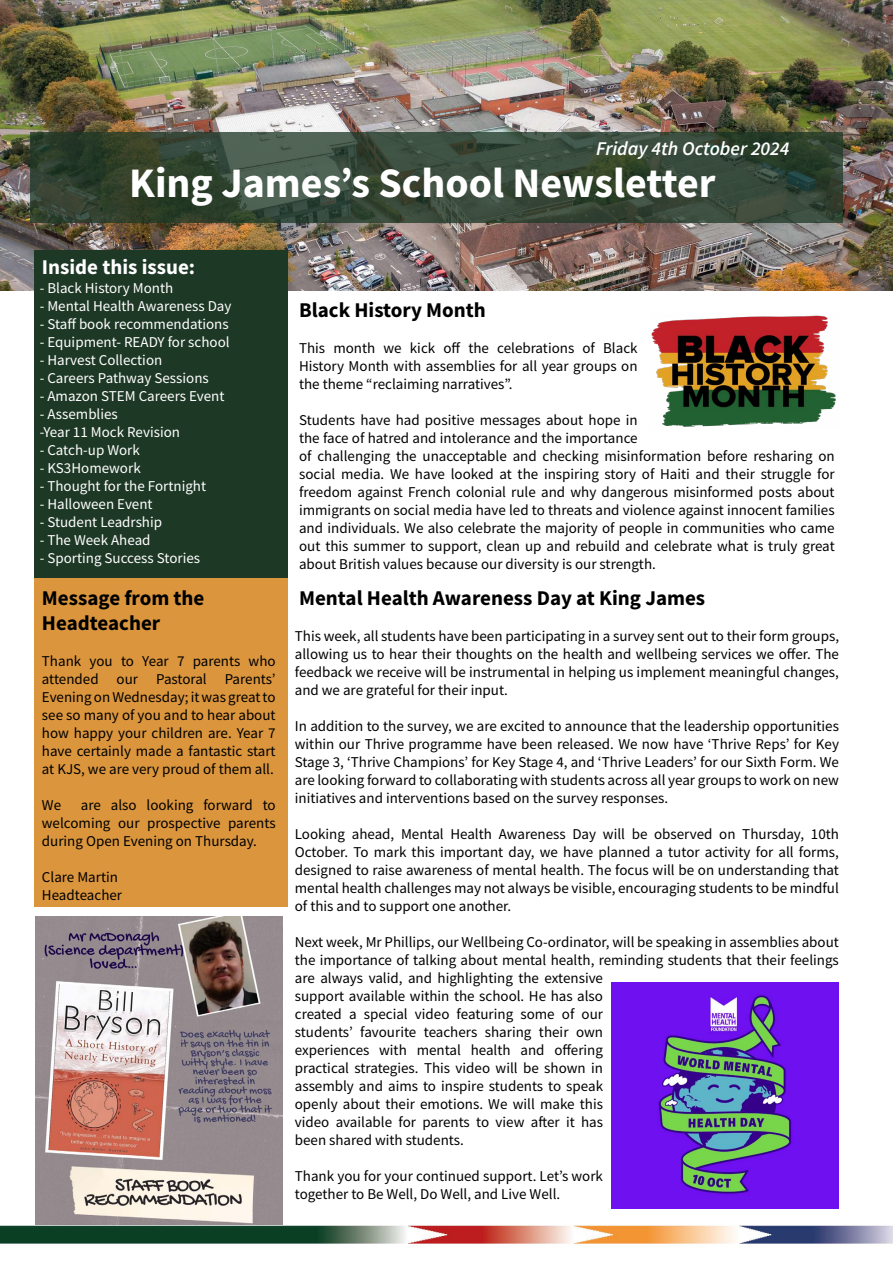
<style>
.page{position:relative;width:893px;height:1263px;background:#fff}
.page>*{position:absolute;margin:0;border:0;box-sizing:border-box;transform-origin:0 0}
.t1{font:700 42px "Source Sans Pro";color:#fff}
.t2{font:700 21px/25.2px "Source Sans Pro";color:#000}
.t3{font:700 21px "Source Sans Pro";color:#fff}
.t4{font:italic 600 19.5px "Source Sans Pro";color:#fff}
.t5{font:15px/18px "Source Sans Pro";color:#000;text-align:justify}
.t6{font:15px/18px "Source Sans Pro";color:#fff}
</style>
<div class="page">
<img style="left:0;top:1225px;width:893px;height:19px">
<img style="left:0;top:0;width:893px;height:290px">
<svg style="left:30px;top:132px;width:812px;height:91px"></svg>
<div style="left:34px;top:250px;width:254px;height:328px;background:#1e3826"></div>
<div style="left:34px;top:578px;width:254px;height:328px;background:#da953d"></div>
<img style="left:651px;top:315px;width:185px;height:112px">
<img style="left:612px;top:982px;width:227px;height:227px">
<img style="left:35px;top:916px;width:247px;height:309px">
<h3 class="t4" style="left:596px;top:136px;width:195px">Friday 4th October 2024</h3>
<h1 class="t1" style="left:129px;top:154px;width:588px">King James’s School Newsletter</h1>
<h2 class="t3" style="left:42px;top:253px;width:155px">Inside this issue:</h2>
<p class="t6" style="left:40px;top:279px;width:135px">- Black History Month</p>
<p class="t6" style="left:40px;top:297px;width:193px">- Mental Health Awareness Day</p>
<p class="t6" style="left:40px;top:315px;width:190px">- Staff book recommendations</p>
<p class="t6" style="left:40px;top:333px;width:191px">- Equipment- READY for school</p>
<p class="t6" style="left:40px;top:351px;width:124px">- Harvest Collection</p>
<p class="t6" style="left:40px;top:369px;width:171px">- Careers Pathway Sessions</p>
<p class="t6" style="left:40px;top:387px;width:186px">- Amazon STEM Careers Event</p>
<p class="t6" style="left:40px;top:405px;width:142px">- Assemblies<br>-Year 11 Mock Revision</p>
<p class="t6" style="left:40px;top:441px;width:102px">- Catch-up Work</p>
<p class="t6" style="left:40px;top:459px;width:103px">- KS3Homework</p>
<p class="t6" style="left:40px;top:477px;width:168px">- Thought for the Fortnight</p>
<p class="t6" style="left:40px;top:495px;width:114px">- Halloween Event</p>
<p class="t6" style="left:40px;top:513px;width:124px">- Student Leadrship</p>
<p class="t6" style="left:40px;top:531px;width:112px">- The Week Ahead</p>
<p class="t6" style="left:40px;top:549px;width:162px">- Sporting Success Stories</p>
<h2 class="t2" style="left:42px;top:585px;width:164px">Message from the<br>Headteacher</h2>
<p class="t5" style="left:42px;top:652px;width:235px">Thank you to Year 7 parents who attended our Pastoral Parents’ Evening on Wednesday; it was great to see so many of you and to hear about how happy your children are. Year 7 have certainly made a fantastic start at KJS, we are very proud of them all.</p>
<p class="t5" style="left:42px;top:796px;width:21px">We</p>
<p class="t5" style="left:42px;top:796px;width:235px;text-indent:39px">are also looking forward to welcoming our prospective parents during Open Evening on Thursday.</p>
<p class="t5" style="left:42px;top:868px;width:82px">Clare Martin<br>Headteacher</p>
<h2 class="t2" style="left:299px;top:297px;width:188px">Black History Month</h2>
<p class="t5" style="left:299px;top:339px;width:340px">This month we kick off the celebrations of Black History Month with assemblies for all year groups on the theme “reclaiming narratives”.</p>
<p class="t5" style="left:299px;top:411px;width:537px;text-align:left">Students have had positive messages about hope in<br>the face of hatred and intolerance and the importance<br>of challenging the unacceptable and checking misinformation before resharing on social media. We have looked at the inspiring story of Haiti and their struggle for freedom against French colonial rule and why dangerous misinformed posts about immigrants on social media have led to threats and violence against innocent families and individuals. We also celebrate the majority of people in communities who came out this summer to support, clean up and rebuild and celebrate what is truly great about British values because our diversity is our strength.</p>
<h2 class="t2" style="left:299px;top:585px;width:408px">Mental Health Awareness Day at King James</h2>
<p class="t5" style="left:295px;top:627px;width:546px">This week, all students have been participating in a survey sent out to their form groups, allowing us to hear their thoughts on the health and wellbeing services we offer. The feedback we receive will be instrumental in helping us implement meaningful changes, and we are grateful for their input.</p>
<p class="t5" style="left:295px;top:717px;width:546px">In addition to the survey, we are excited to announce that the leadership opportunities within our Thrive programme have been released. We now have ‘Thrive Reps’ for Key Stage 3, ‘Thrive Champions’ for Key Stage 4, and ‘Thrive Leaders’ for our Sixth Form. We are looking forward to collaborating with students across all year groups to work on new initiatives and interventions based on the survey responses.</p>
<p class="t5" style="left:295px;top:825px;width:546px">Looking ahead, Mental Health Awareness Day will be observed on Thursday, 10th October. To mark this important day, we have planned a tutor activity for all forms, designed to raise awareness of mental health. The focus will be on understanding that mental health challenges may not always be visible, encouraging students to be mindful of this and to support one another.</p>
<p class="t5" style="left:295px;top:933px;width:546px;text-align:left">Next week, Mr Phillips, our Wellbeing Co-ordinator, will be speaking in assemblies about the importance of talking about mental health, reminding students that their feelings are always valid, and highlighting the extensive<br>support available within the school. He has also<br>created a special video featuring some of our<br>students’ favourite teachers sharing their own<br>experiences with mental health and offering<br>practical strategies. This video will be shown in<br>assembly and aims to inspire students to speak<br>openly about their emotions. We will make this<br>video available for parents to view after it has<br>been shared with students.</p>
<p class="t5" style="left:295px;top:1167px;width:310px">Thank you for your continued support. Let’s work together to Be Well, Do Well, and Live Well.</p>
</div>
